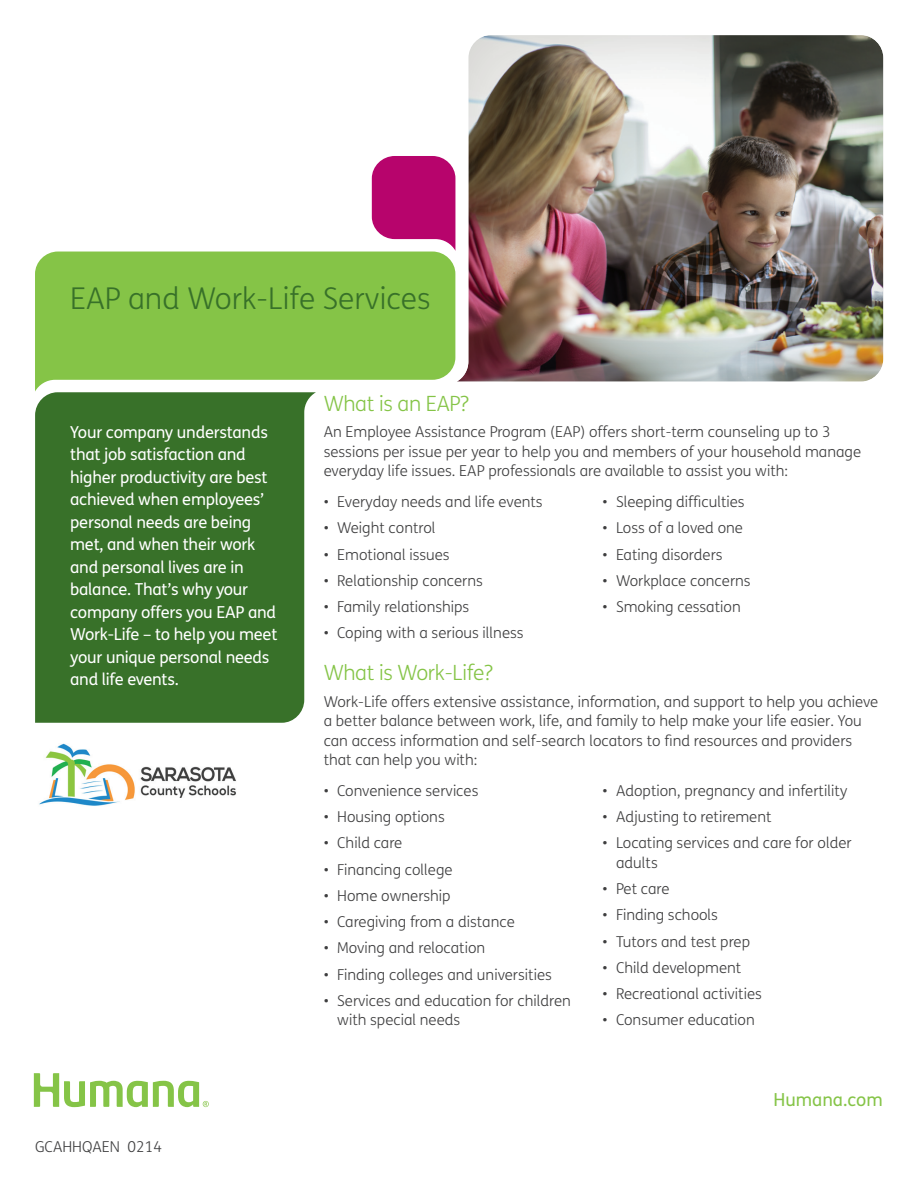
<style>
.page{position:relative;width:918px;height:1188px;background:#fff}
.page>*{position:absolute;margin:0;border:0;box-sizing:border-box;transform-origin:0 0}
.t1{font:300 30px "FS Humana";color:#387129}
.t2{font:300 21px "FS Humana";letter-spacing:-.015em;color:#85c447}
.t3{font:18px "FS Humana";color:#85c447}
.t4{font:16.5px/22.5px "FS Humana";letter-spacing:-.015em;color:#fff}
.t5{font:300 15px/19.5px "FS Humana";color:#3e3e3f}
</style>
<div class="page">
<svg style="left:35px;top:252px;width:420px;height:140px;background:#90c957"></svg>
<div style="left:455px;top:35px;width:429px;height:350px;background:#231f20;opacity:.15"></div>
<svg style="left:372px;top:156px;width:83px;height:94px;background:#c12981"></svg>
<svg style="left:34px;top:1073px;width:175px;height:34px"></svg>
<div style="left:35px;top:392px;width:281px;height:331px;background:#387129"></div>
<img style="left:39px;top:743px;width:197px;height:63px">
<h1 class="t1" style="left:70px;top:278px;width:362px">EAP and Work-Life Services</h1>
<p class="t4" style="left:70px;top:420px;width:209px">Your company understands that job satisfaction and higher productivity are best achieved when employees’ personal needs are being met, and when their work and personal lives are in balance. That’s why your company offers you EAP and<br>Work-Life – to help you meet your unique personal needs and life events.</p>
<p class="t5" style="left:35px;top:1137px;width:128px">GCAHHQAEN 0214</p>
<h2 class="t2" style="left:324px;top:389px;width:147px">What is an EAP?</h2>
<p class="t5" style="left:324px;top:422px;width:539px">An Employee Assistance Program (EAP) offers short-term counseling up to 3 sessions per issue per year to help you and members of your household manage everyday life issues. EAP professionals are available to assist you with:</p>
<p class="t5" style="left:324px;top:492px;width:221px">• Everyday needs and life events</p>
<p class="t5" style="left:324px;top:518px;width:113px">• Weight control</p>
<p class="t5" style="left:324px;top:544px;width:128px">• Emotional issues</p>
<p class="t5" style="left:324px;top:570px;width:161px">• Relationship concerns</p>
<p class="t5" style="left:324px;top:597px;width:147px">• Family relationships</p>
<p class="t5" style="left:324px;top:623px;width:201px">• Coping with a serious illness</p>
<p class="t5" style="left:603px;top:492px;width:144px">• Sleeping difficulties</p>
<p class="t5" style="left:603px;top:518px;width:142px">• Loss of a loved one</p>
<p class="t5" style="left:603px;top:544px;width:122px">• Eating disorders</p>
<p class="t5" style="left:603px;top:570px;width:150px">• Workplace concerns</p>
<p class="t5" style="left:603px;top:597px;width:140px">• Smoking cessation</p>
<h2 class="t2" style="left:324px;top:659px;width:171px">What is Work-Life?</h2>
<p class="t5" style="left:324px;top:691px;width:556px">Work-Life offers extensive assistance, information, and support to help you achieve a better balance between work, life, and family to help make your life easier. You can access information and self-search locators to find resources and providers that can help you with:</p>
<p class="t5" style="left:324px;top:780px;width:156px">• Convenience services</p>
<p class="t5" style="left:324px;top:807px;width:123px">• Housing options</p>
<p class="t5" style="left:324px;top:833px;width:80px">• Child care</p>
<p class="t5" style="left:324px;top:859px;width:130px">• Financing college</p>
<p class="t5" style="left:324px;top:885px;width:129px">• Home ownership</p>
<p class="t5" style="left:324px;top:912px;width:193px">• Caregiving from a distance</p>
<p class="t5" style="left:324px;top:938px;width:163px">• Moving and relocation</p>
<p class="t5" style="left:324px;top:964px;width:230px">• Finding colleges and universities</p>
<p class="t5" style="left:337px;top:990px;width:235px;text-indent:-14px">• Services and education for children with special needs</p>
<p class="t5" style="left:603px;top:780px;width:246px">• Adoption, pregnancy and infertility</p>
<p class="t5" style="left:603px;top:807px;width:171px">• Adjusting to retirement</p>
<p class="t5" style="left:616px;top:833px;width:237px;text-indent:-14px">• Locating services and care for older adults</p>
<p class="t5" style="left:603px;top:879px;width:68px">• Pet care</p>
<p class="t5" style="left:603px;top:905px;width:117px">• Finding schools</p>
<p class="t5" style="left:603px;top:931px;width:149px">• Tutors and test prep</p>
<p class="t5" style="left:603px;top:957px;width:140px">• Child development</p>
<p class="t5" style="left:603px;top:984px;width:161px">• Recreational activities</p>
<p class="t5" style="left:603px;top:1010px;width:154px">• Consumer education</p>
<p class="t3" style="left:773px;top:1088px;width:111px">Humana.com</p>
</div>
